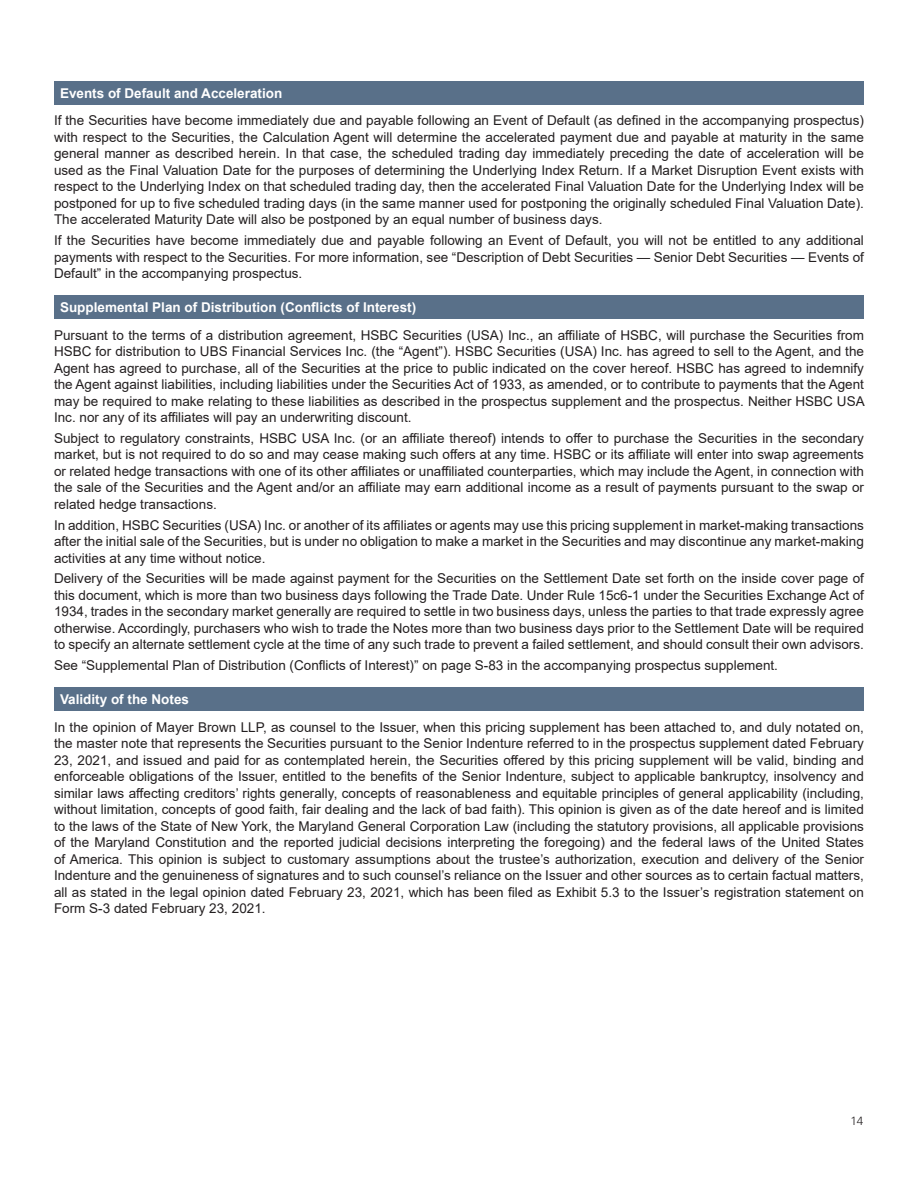
<style>
.page{position:relative;width:918px;height:1188px;background:#fff}
.page>*{position:absolute;margin:0;border:0;box-sizing:border-box;transform-origin:0 0}
.t1{font:13.5px/16.5px "Arial";color:#231f20;text-align:justify}
.t2{font:700 13.5px "Arial";color:#fff}
.t3{font:300 12px "Univers";color:#231f20}
</style>
<div class="page">
<div style="left:54px;top:81px;width:810px;height:24px;background:#597089"></div>
<div style="left:54px;top:295px;width:810px;height:24px;background:#597089"></div>
<div style="left:54px;top:687px;width:810px;height:24px;background:#597089"></div>
<p class="t2" style="left:60px;top:83px;width:224px">Events of Default and Acceleration</p>
<p class="t1" style="left:54px;top:112px;width:812px">If the Securities have become immediately due and payable following an Event of Default (as defined in the accompanying prospectus) with respect to the Securities, the Calculation Agent will determine the accelerated payment due and payable at maturity in the same general manner as described herein. In that case, the scheduled trading day immediately preceding the date of acceleration will be used as the Final Valuation Date for the purposes of determining the Underlying Index Return. If a Market Disruption Event exists with respect to the Underlying Index on that scheduled trading day, then the accelerated Final Valuation Date for the Underlying Index will be postponed for up to five scheduled trading days (in the same manner used for postponing the originally scheduled Final Valuation Date).<br>The accelerated Maturity Date will also be postponed by an equal number of business days.</p>
<p class="t1" style="left:54px;top:232px;width:811px">If the Securities have become immediately due and payable following an Event of Default, you will not be entitled to any additional payments with respect to the Securities. For more information, see “Description of Debt Securities — Senior Debt Securities — Events of Default” in the accompanying prospectus.</p>
<p class="t2" style="left:60px;top:298px;width:358px">Supplemental Plan of Distribution (Conflicts of Interest)</p>
<p class="t1" style="left:54px;top:327px;width:812px">Pursuant to the terms of a distribution agreement, HSBC Securities (USA) Inc., an affiliate of HSBC, will purchase the Securities from HSBC for distribution to UBS Financial Services Inc. (the “Agent”). HSBC Securities (USA) Inc. has agreed to sell to the Agent, and the Agent has agreed to purchase, all of the Securities at the price to public indicated on the cover hereof. HSBC has agreed to indemnify the Agent against liabilities, including liabilities under the Securities Act of 1933, as amended, or to contribute to payments that the Agent may be required to make relating to these liabilities as described in the prospectus supplement and the prospectus. Neither HSBC USA Inc. nor any of its affiliates will pay an underwriting discount.</p>
<p class="t1" style="left:54px;top:430px;width:811px">Subject to regulatory constraints, HSBC USA Inc. (or an affiliate thereof) intends to offer to purchase the Securities in the secondary market, but is not required to do so and may cease making such offers at any time. HSBC or its affiliate will enter into swap agreements or related hedge transactions with one of its other affiliates or unaffiliated counterparties, which may include the Agent, in connection with the sale of the Securities and the Agent and/or an affiliate may earn additional income as a result of payments pursuant to the swap or related hedge transactions.</p>
<p class="t1" style="left:54px;top:517px;width:811px">In addition, HSBC Securities (USA) Inc. or another of its affiliates or agents may use this pricing supplement in market-making transactions after the initial sale of the Securities, but is under no obligation to make a market in the Securities and may discontinue any market-making activities at any time without notice.</p>
<p class="t1" style="left:54px;top:570px;width:812px">Delivery of the Securities will be made against payment for the Securities on the Settlement Date set forth on the inside cover page of this document, which is more than two business days following the Trade Date. Under Rule 15c6-1 under the Securities Exchange Act of 1934, trades in the secondary market generally are required to settle in two business days, unless the parties to that trade expressly agree otherwise. Accordingly, purchasers who wish to trade the Notes more than two business days prior to the Settlement Date will be required to specify an alternate settlement cycle at the time of any such trade to prevent a failed settlement, and should consult their own advisors.</p>
<p class="t1" style="left:54px;top:657px;width:726px">See “Supplemental Plan of Distribution (Conflicts of Interest)” on page S-83 in the accompanying prospectus supplement.</p>
<p class="t2" style="left:60px;top:690px;width:131px">Validity of the Notes</p>
<p class="t1" style="left:54px;top:718px;width:811px">In the opinion of Mayer Brown LLP, as counsel to the Issuer, when this pricing supplement has been attached to, and duly notated on, the master note that represents the Securities pursuant to the Senior Indenture referred to in the prospectus supplement dated February 23, 2021, and issued and paid for as contemplated herein, the Securities offered by this pricing supplement will be valid, binding and enforceable obligations of the Issuer, entitled to the benefits of the Senior Indenture, subject to applicable bankruptcy, insolvency and similar laws affecting creditors’ rights generally, concepts of reasonableness and equitable principles of general applicability (including, without limitation, concepts of good faith, fair dealing and the lack of bad faith). This opinion is given as of the date hereof and is limited to the laws of the State of New York, the Maryland General Corporation Law (including the statutory provisions, all applicable provisions of the Maryland Constitution and the reported judicial decisions interpreting the foregoing) and the federal laws of the United States of America. This opinion is subject to customary assumptions about the trustee’s authorization, execution and delivery of the Senior Indenture and the genuineness of signatures and to such counsel’s reliance on the Issuer and other sources as to certain factual matters, all as stated in the legal opinion dated February 23, 2021, which has been filed as Exhibit 5.3 to the Issuer’s registration statement on Form S-3 dated February 23, 2021.</p>
<p class="t3" style="left:850px;top:1114px;width:14px">14</p>
</div>
